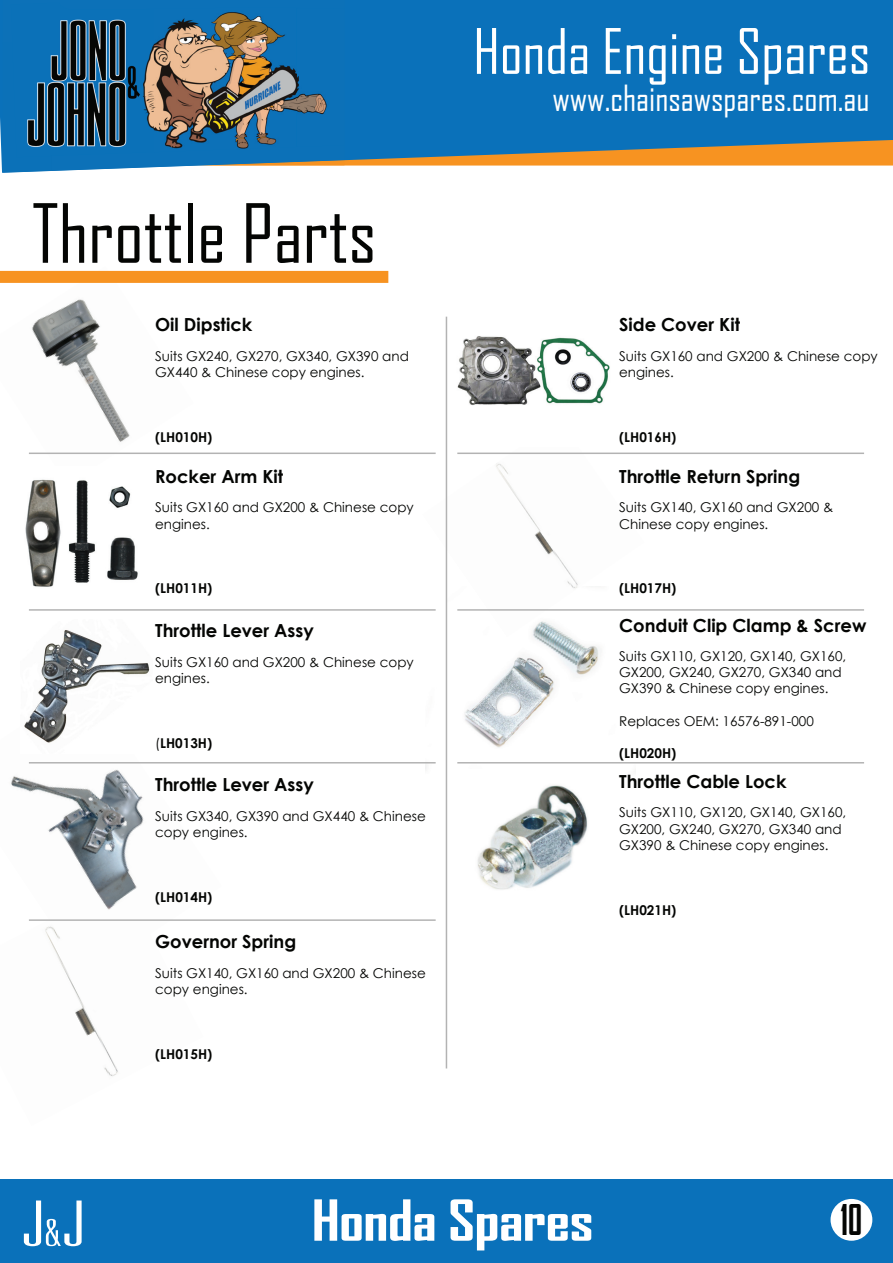
<style>
.page{position:relative;width:893px;height:1263px;background:#fff}
.page>*{position:absolute;margin:0;border:0;box-sizing:border-box;transform-origin:0 0}
.t1{font:78px "Agency FB";color:#040503}
.t2{font:63px "Universal Accreditation";color:#fff;scale:1.76 1}
.t3{font:60px "Agency FB";color:#fff}
.t4{font:700 condensed 54.15px "Agency FB";color:#fff;scale:1.44 1}
.t5{font:700 condensed 40.5px "Agency FB";color:#040503}
.t6{font:34.5px "Agency FB";color:#fff}
.t7{font:700 18px "Century Gothic";color:#040503}
.t8{font:13.5px/16.2px "Century Gothic";color:#040503}
.t9{font:700 13.5px "Century Gothic";color:#040503}
.s1{font-weight:400}
.s2{font-size:37.5px}
</style>
<div class="page">
<img style="left:425px;top:637px;width:211px;height:149px">
<img style="left:422px;top:420px;width:222px;height:217px">
<img style="left:67px;top:976px;width:51px;height:101px">
<img style="left:11px;top:763px;width:211px;height:213px">
<img style="left:0;top:270px;width:194px;height:183px">
<svg style="left:0;top:0;width:893px;height:173px;background:#297aaf"></svg>
<img style="left:52px;top:171px;width:293px;height:2px">
<img style="left:52px;top:43px;width:102px;height:102px">
<img style="left:154px;top:43px;width:143px;height:102px">
<img style="left:297px;top:43px;width:48px;height:102px">
<img style="left:3px;top:0;width:342px;height:43px">
<img style="left:3px;top:43px;width:49px;height:130px">
<img style="left:51px;top:145px;width:294px;height:26px">
<div style="left:0;top:271px;width:388px;height:12px;background:#f79321"></div>
<hr style="left:446px;top:317px;width:1px;height:751px;background:#b3b3b3">
<hr style="left:457px;top:453px;width:407px;height:1px;background:#b3b3b3">
<hr style="left:457px;top:609px;width:407px;height:2px;background:#b3b3b3">
<hr style="left:457px;top:762px;width:407px;height:1px;background:#b3b3b3">
<hr style="left:29px;top:453px;width:407px;height:1px;background:#b3b3b3">
<hr style="left:29px;top:609px;width:407px;height:2px;background:#b3b3b3">
<hr style="left:29px;top:762px;width:407px;height:1px;background:#b3b3b3">
<hr style="left:29px;top:919px;width:407px;height:2px;background:#b3b3b3">
<img style="left:25px;top:479px;width:113px;height:108px">
<img style="left:24px;top:630px;width:126px;height:113px">
<img style="left:454px;top:336px;width:158px;height:110px">
<img style="left:454px;top:769px;width:152px;height:121px">
<div style="left:0;top:1180px;width:893px;height:83px;background:#0a71ba"></div>
<div style="left:830px;top:1199px;width:42px;height:42px;background:#fff;border-radius:50%"></div>
<h1 class="t1" style="left:32px;top:186px;width:346px">Throttle Parts</h1>
<h3 class="t7" style="left:155px;top:311px;width:99px">Oil Dipstick</h3>
<p class="t8" style="left:155px;top:347px;width:255px">Suits GX240, GX270, GX340, GX390 and<br>GX440 &amp; Chinese copy engines.</p>
<p class="t9" style="left:155px;top:426px;width:59px">(LH010H)</p>
<h3 class="t7" style="left:155px;top:463px;width:130px">Rocker Arm Kit</h3>
<p class="t8" style="left:155px;top:499px;width:260px">Suits GX160 and GX200 &amp; Chinese copy engines.</p>
<p class="t9" style="left:155px;top:578px;width:59px">(LH011H)</p>
<h3 class="t7" style="left:155px;top:617px;width:160px">Throttle Lever Assy</h3>
<p class="t8" style="left:155px;top:653px;width:260px">Suits GX160 and GX200 &amp; Chinese copy engines.</p>
<p class="t9" style="left:155px;top:732px;width:59px"><span class="s1">(</span>LH013H)</p>
<h3 class="t7" style="left:155px;top:771px;width:160px">Throttle Lever Assy</h3>
<p class="t8" style="left:155px;top:807px;width:272px">Suits GX340, GX390 and GX440 &amp; Chinese copy engines.</p>
<p class="t9" style="left:155px;top:887px;width:59px">(LH014H)</p>
<h3 class="t7" style="left:155px;top:928px;width:143px">Governor Spring</h3>
<p class="t8" style="left:155px;top:965px;width:272px">Suits GX140, GX160 and GX200 &amp; Chinese copy engines.</p>
<p class="t9" style="left:155px;top:1044px;width:59px">(LH015H)</p>
<h3 class="t3" style="left:473px;top:15px;width:399px">Honda Engine Spares</h3>
<h3 class="t6" style="left:552px;top:77px;width:318px">www.chainsawspares.com.au</h3>
<h3 class="t7" style="left:619px;top:311px;width:122px">Side Cover Kit</h3>
<p class="t8" style="left:619px;top:347px;width:260px">Suits GX160 and GX200 &amp; Chinese copy engines.</p>
<p class="t9" style="left:619px;top:426px;width:59px">(LH016H)</p>
<h3 class="t7" style="left:619px;top:463px;width:183px">Throttle Return Spring</h3>
<p class="t8" style="left:619px;top:499px;width:216px">Suits GX140, GX160 and GX200 &amp;<br>Chinese copy engines.</p>
<p class="t9" style="left:619px;top:578px;width:59px">(LH017H)</p>
<h3 class="t7" style="left:619px;top:611px;width:249px">Conduit Clip Clamp &amp; Screw</h3>
<p class="t8" style="left:619px;top:648px;width:229px">Suits GX110, GX120, GX140, GX160,<br>GX200, GX240, GX270, GX340 and<br>GX390 &amp; Chinese copy engines.</p>
<p class="t8" style="left:619px;top:713px;width:196px">Replaces OEM: 16576-891-000</p>
<p class="t9" style="left:619px;top:743px;width:59px">(LH020H)</p>
<h3 class="t7" style="left:619px;top:768px;width:169px">Throttle Cable Lock</h3>
<p class="t8" style="left:619px;top:804px;width:229px">Suits GX110, GX120, GX140, GX160,<br>GX200, GX240, GX270, GX340 and<br>GX390 &amp; Chinese copy engines.</p>
<p class="t9" style="left:619px;top:899px;width:59px">(LH021H)</p>
<h2 class="t2" style="left:24px;top:1195px;width:36px">J<span class="s2">&amp;</span>J</h2>
<h3 class="t4" style="left:312px;top:1191px;width:197px">Honda Spares</h3>
<h3 class="t5" style="left:840px;top:1198px;width:23px">10</h3>
</div>
